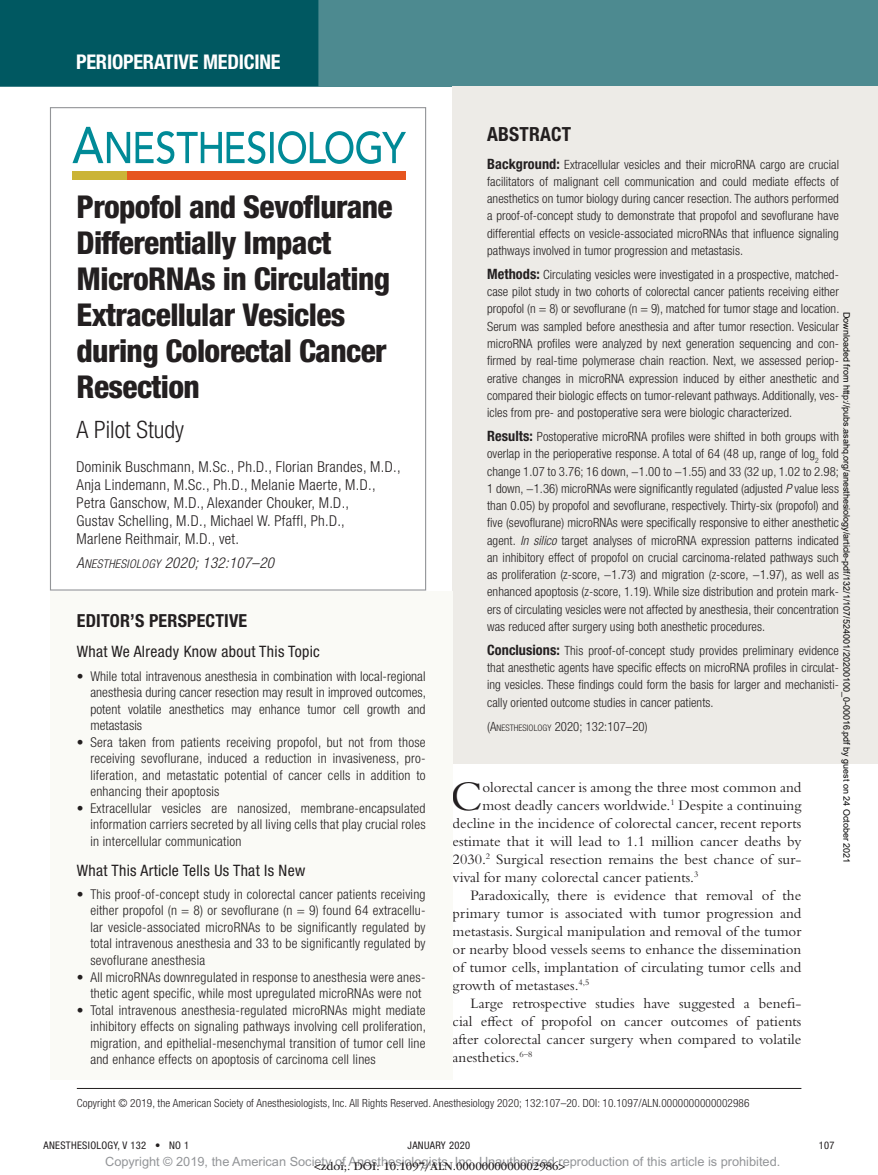
<style>
.page{position:relative;width:878px;height:1175px;background:#fff}
.page>*{position:absolute;margin:0;border:0;box-sizing:border-box;transform-origin:0 0}
.t1{font:43.95px "Bembo Std";color:#231f20}
.t2{font:800 condensed 31.5px/36px "Helvetica Neue LT Std";letter-spacing:-.02em;color:#231f20}
.t3{font:300 condensed 24px "Helvetica Neue LT Std";color:#231f20}
.t4{font:700 condensed 20.25px "Helvetica Neue LT Std";letter-spacing:-.01em;color:#fff}
.t5{font:700 condensed 19.5px "Helvetica Neue LT Std";color:#231f20}
.t6{font:700 condensed 18px "Helvetica Neue LT Std";color:#231f20}
.t7{font:condensed 15.75px "Helvetica Neue LT Std";letter-spacing:.02em;color:#231f20}
.t8{font:15px "Bembo Std";color:#231f20}
.t9{font:300 condensed 15px/18px "Helvetica Neue LT Std";letter-spacing:.02em;color:#231f20}
.t10{font:300 condensed 13.5px/16.5px "Helvetica Neue LT Std";letter-spacing:.02em;color:#231f20;text-align:justify}
.t11{font:300 condensed 12.75px/17.2px "Helvetica Neue LT Std";letter-spacing:.005em;color:#231f20;text-align:justify}
.t12{font:12.75px "Arial MT Std";color:#939598}
.t13{font:12px "ITC Garamond Std";color:#231f20}
.t14{font:12px "Helvetica Neue LT Std Lt Cn O SC800";letter-spacing:.025em;color:#231f20}
.t15{font:300 condensed 11.25px "Helvetica Neue LT Std";letter-spacing:.01em;color:#231f20}
.t16{font:condensed 10.5px "Helvetica Neue LT Std";letter-spacing:.03em;color:#231f20}
.t17{font:9px "Arial";color:#000}
.s1{font-weight:700;font-size:14.25px}
.s2{font-style:italic}
.s3{font-size:9px}
.s4{font-size:15px}
.s5{font-family:"Helvetica Neue LT Std";font-weight:300;font-style:italic;font-stretch:condensed;font-size:15px}
</style>
<div class="page">
<div style="left:0;top:0;width:878px;height:86px;background:#4d8a90"></div>
<div style="left:0;top:0;width:318px;height:86px;background:#005861"></div>
<div style="left:120px;top:171px;width:286px;height:8px;background:#e6551f"></div>
<div style="left:72px;top:171px;width:54px;height:8px;background:#cbb437"></div>
<svg style="left:72px;top:127px;width:334px;height:37px"></svg>
<div style="left:452px;top:86px;width:426px;height:89px;background:#edebe7"></div>
<div style="left:452px;top:118px;width:426px;height:170px;background:#edebe7"></div>
<div style="left:452px;top:228px;width:426px;height:222px;background:#edebe7"></div>
<div style="left:452px;top:390px;width:426px;height:273px;background:#edebe7"></div>
<div style="left:452px;top:604px;width:426px;height:135px;background:#edebe7"></div>
<div style="left:452px;top:681px;width:426px;height:82px;background:#edebe7"></div>
<div style="left:50px;top:591px;width:402px;height:55px;background:#fafaf6"></div>
<div style="left:50px;top:630px;width:402px;height:116px;background:#fafaf6"></div>
<div style="left:50px;top:696px;width:402px;height:116px;background:#fafaf6"></div>
<div style="left:50px;top:762px;width:402px;height:99px;background:#fafaf6"></div>
<div style="left:50px;top:848px;width:402px;height:132px;background:#fafaf6"></div>
<div style="left:50px;top:964px;width:402px;height:115px;background:#fafaf6"></div>
<hr style="left:77px;top:1088px;width:724px;height:1px;background:#231f20">
<h3 class="t4" style="left:76px;top:49px;width:206px">Perioperative Medicine</h3>
<h3 class="t5" style="left:487px;top:122px;width:44px">ABSTRACT</h3>
<p class="t11" style="left:487px;top:155px;width:353px"><span class="s1">Background:</span> Extracellular vesicles and their microRNA cargo are crucial facilitators of malignant cell communication and could mediate effects of anesthetics on tumor biology during cancer resection. The authors performed a proof-of-concept study to demonstrate that propofol and sevoflurane have differential effects on vesicle-associated microRNAs that influence signaling pathways involved in tumor progression and metastasis.</p>
<p class="t11" style="left:487px;top:266px;width:354px"><span class="s1">Methods:</span> Circulating vesicles were investigated in a prospective, matched&shy;case pilot study in two cohorts of colorectal cancer patients receiving either propofol (n = 8) or sevoflurane (n = 9), matched for tumor stage and location.<br>Serum was sampled before anesthesia and after tumor resection. Vesicular microRNA profiles were analyzed by next generation sequencing and con&shy;firmed by real-time polymerase chain reaction. Next, we assessed periop&shy;erative changes in microRNA expression induced by either anesthetic and compared their biologic effects on tumor-relevant pathways. Additionally, ves&shy;icles from pre- and postoperative sera were biologic characterized.</p>
<p class="t11" style="left:487px;top:428px;width:353px"><span class="s1">Results:</span> Postoperative microRNA profiles were shifted in both groups with overlap in the perioperative response. A total of 64 (48 up, range of log<sub>2</sub> fold change 1.07 to 3.76; 16 down, −1.00 to −1.55) and 33 (32 up, 1.02 to 2.98; 1 down, −1.36) microRNAs were significantly regulated (adjusted <span class="s2">P</span> value less than 0.05) by propofol and sevoflurane, respectively. Thirty-six (propofol) and five (sevoflurane) microRNAs were specifically responsive to either anesthetic agent. <span class="s2">In silico</span> target analyses of microRNA expression patterns indicated an inhibitory effect of propofol on crucial carcinoma-related pathways such as proliferation (z-score, −1.73) and migration (z-score, −1.97), as well as enhanced apoptosis (z-score, 1.19). While size distribution and protein mark&shy;ers of circulating vesicles were not affected by anesthesia, their concentration was reduced after surgery using both anesthetic procedures.</p>
<p class="t11" style="left:487px;top:641px;width:353px"><span class="s1">Conclusions:</span> This proof-of-concept study provides preliminary evidence that anesthetic agents have specific effects on microRNA profiles in circulat&shy;ing vesicles. These findings could form the basis for larger and mechanisti&shy;cally oriented outcome studies in cancer patients.</p>
<p class="t11" style="left:487px;top:717px;width:162px">(A<span class="s3">NESTHESIOLOGY</span> 2020; 132:107–20)</p>
<h2 class="t2" style="left:77px;top:188px;width:318px">Propofol and Sevoflurane<br>Differentially Impact<br>MicroRNAs in Circulating<br>Extracellular Vesicles during Colorectal Cancer<br>Resection</h2>
<h3 class="t3" style="left:77px;top:416px;width:109px">A Pilot Study</h3>
<p class="t9" style="left:77px;top:457px;width:325px">Dominik Buschmann, M.Sc., Ph.D., Florian Brandes, M.D., Anja Lindemann, M.Sc., Ph.D., Melanie Maerte, M.D., Petra Ganschow, M.D., Alexander Chouker, M.D.,<br>Gustav Schelling, M.D., Michael W. Pfaffl, Ph.D.,<br>Marlene Reithmair, M.D., vet.</p>
<p class="t14" style="left:77px;top:557px;width:199px"><span class="s4">A</span>NESTHESIOLOGY <span class="s5">2020;</span> <span class="s4">132:107–20</span></p>
<p class="t17" style="left:850px;top:312px;width:553px;rotate:90deg">Downloaded from http://pubs.asahq.org/anesthesiology/article-pdf/132/1/107/524001/20200100_0-00016.pdf by guest on 24 October 2021</p>
<h3 class="t6" style="left:77px;top:610px;width:10px">EDITOR</h3>
<h3 class="t6" style="left:130px;top:610px;width:76px">’S PERSPECTIVE</h3>
<p class="t7" style="left:77px;top:642px;width:244px">What We Already Know about This Topic</p>
<p class="t10" style="left:90px;top:667px;width:337px;text-indent:-14px">• While total intravenous anesthesia in combination with local-regional anesthesia during cancer resection may result in improved outcomes, potent volatile anesthetics may enhance tumor cell growth and metastasis</p>
<p class="t10" style="left:90px;top:733px;width:337px;text-indent:-14px">• Sera taken from patients receiving propofol, but not from those receiving sevoflurane, induced a reduction in invasiveness, pro&shy;liferation, and metastatic potential of cancer cells in addition to enhancing their apoptosis</p>
<p class="t10" style="left:90px;top:799px;width:337px;text-indent:-14px">• Extracellular vesicles are nanosized, membrane-encapsulated information carriers secreted by all living cells that play crucial roles in intercellular communication</p>
<p class="t7" style="left:77px;top:861px;width:230px">What This Article Tells Us That Is New</p>
<p class="t10" style="left:90px;top:885px;width:337px;text-indent:-14px">• This proof-of-concept study in colorectal cancer patients receiving either propofol (n = 8) or sevoflurane (n = 9) found 64 extracellu&shy;lar vesicle-associated microRNAs to be significantly regulated by total intravenous anesthesia and 33 to be significantly regulated by sevoflurane anesthesia</p>
<p class="t10" style="left:90px;top:968px;width:337px;text-indent:-14px">• All microRNAs downregulated in response to anesthesia were anes&shy;thetic agent specific, while most upregulated microRNAs were not</p>
<p class="t10" style="left:90px;top:1001px;width:337px;text-indent:-14px">• Total intravenous anesthesia-regulated microRNAs might mediate inhibitory effects on signaling pathways involving cell proliferation, migration, and epithelial-mesenchymal transition of tumor cell line and enhance effects on apoptosis of carcinoma cell lines</p>
<p class="t15" style="left:77px;top:1096px;width:674px">Copyright © 2019, the American Society of Anesthesiologists, Inc. All Rights Reserved. Anesthesiology 2020; 132:107–20. DOI: 10.1097/ALN.0000000000002986</p>
<h1 class="t1" style="left:450px;top:771px;width:34px">C</h1>
<p class="t8" style="left:482px;top:779px;width:320px">olorectal cancer is among the three most common and</p>
<p class="t8" style="left:482px;top:797px;width:320px">most deadly cancers worldwide.<sup>1</sup> Despite a continuing</p>
<p class="t8" style="left:452px;top:815px;width:350px">decline in the incidence of colorectal cancer, recent reports</p>
<p class="t8" style="left:452px;top:833px;width:350px">estimate that it will lead to 1.1 million cancer deaths by</p>
<p class="t8" style="left:452px;top:851px;width:350px">2030.<sup>2</sup> Surgical resection remains the best chance of sur-</p>
<p class="t8" style="left:452px;top:869px;width:247px">vival for many colorectal cancer patients.<sup>3</sup></p>
<p class="t8" style="left:470px;top:887px;width:332px">Paradoxically, there is evidence that removal of the</p>
<p class="t8" style="left:452px;top:905px;width:350px">primary tumor is associated with tumor progression and</p>
<p class="t8" style="left:452px;top:923px;width:350px">metastasis. Surgical manipulation and removal of the tumor</p>
<p class="t8" style="left:452px;top:941px;width:350px">or nearby blood vessels seems to enhance the dissemination</p>
<p class="t8" style="left:452px;top:959px;width:350px">of tumor cells, implantation of circulating tumor cells and</p>
<p class="t8" style="left:452px;top:977px;width:138px">growth of metastases.<sup>4,5</sup></p>
<p class="t8" style="left:470px;top:995px;width:332px">Large retrospective studies have suggested a benefi-</p>
<p class="t8" style="left:452px;top:1013px;width:350px">cial effect of propofol on cancer outcomes of patients</p>
<p class="t8" style="left:452px;top:1031px;width:350px">after colorectal cancer surgery when compared to volatile</p>
<p class="t8" style="left:452px;top:1049px;width:81px">anesthetics.<sup>6–8</sup></p>
<p class="t16" style="left:44px;top:1139px;width:147px">ANESTHESIOLOGY, V 132 • NO 1</p>
<p class="t16" style="left:407px;top:1139px;width:64px">Jan uary 2020</p>
<p class="t16" style="left:818px;top:1139px;width:17px">107</p>
<p class="t12" style="left:105px;top:1154px;width:676px">Copyright © 2019, the American Society of Anesthesiologists, Inc. Unauthorized reproduction of this article is prohibited.</p>
<p class="t13" style="left:314px;top:1159px;width:253px">&lt;zdoi;. DOI: 10.1097/ALN.0000000000002986&gt;</p>
</div>
